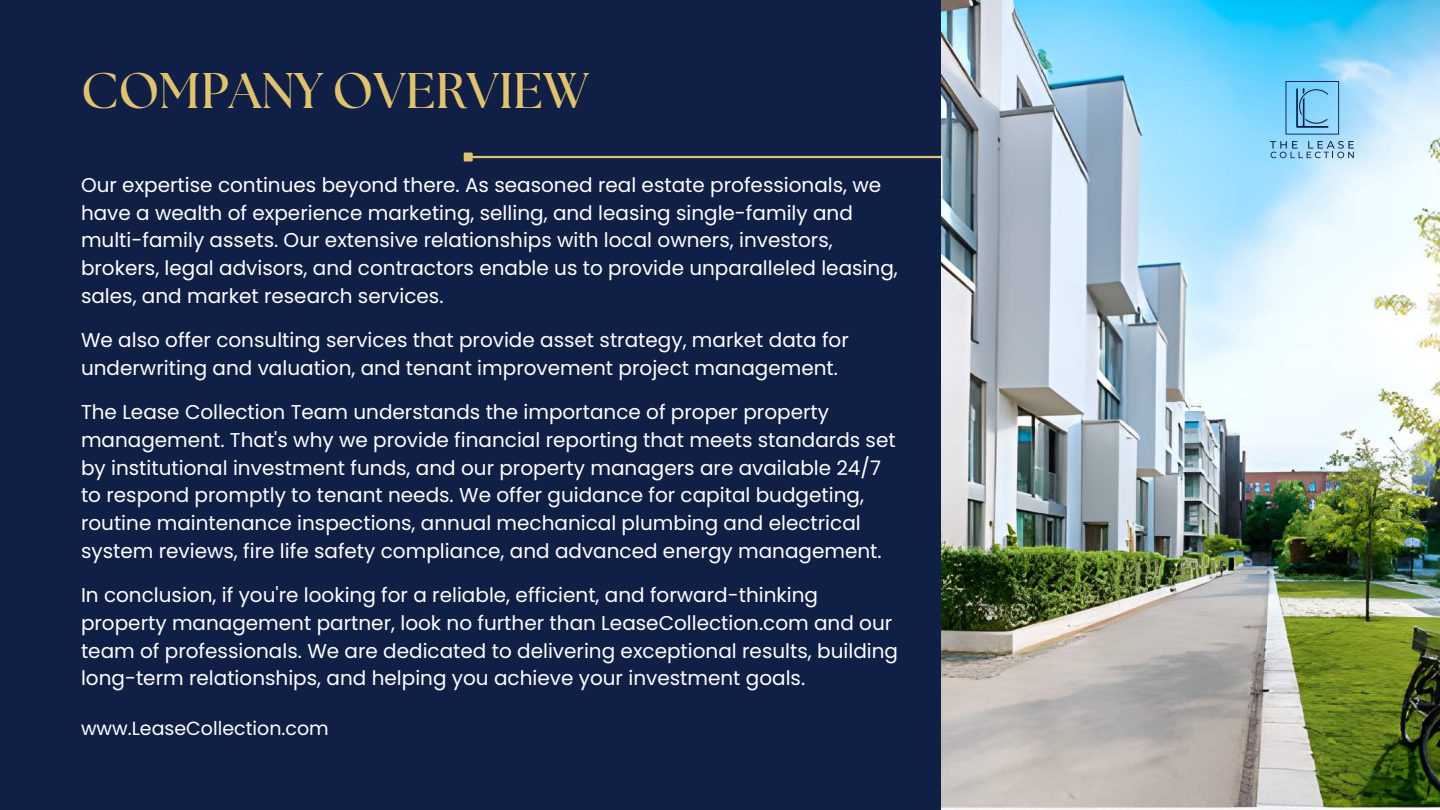
<style>
.page{position:relative;width:1440px;height:810px;background:#0f1f46}
.page>*{position:absolute;margin:0;border:0;box-sizing:border-box;transform-origin:0 0}
.t1{font:700 50px "The Seasons";color:#e3c369}
.t2{font:20px/27.8px "Poppins";color:#fff}
.t3{font:19px "Poppins";color:#fff}
</style>
<div class="page">
<hr style="left:473px;top:156px;width:571px;height:2px;background:#e3c369">
<div style="left:465px;top:154px;width:7px;height:6px;background:#e3c369"></div>
<div style="left:464px;top:153px;width:9px;height:9px;border:2px solid #e3c369"></div>
<img style="left:941px;top:0;width:499px;height:810px">
<svg style="left:1286px;top:81px;width:53px;height:54px;background:#74bbe2"></svg>
<svg style="left:1270px;top:141px;width:84px;height:17px"></svg>
<h1 class="t1" style="left:81px;top:68px;width:510px">COMPANY OVERVIEW</h1>
<p class="t2" style="left:81px;top:171px;width:818px">Our expertise continues beyond there. As seasoned real estate professionals, we have a wealth of experience marketing, selling, and leasing single-family and multi-family assets. Our extensive relationships with local owners, investors, brokers, legal advisors, and contractors enable us to provide unparalleled leasing, sales, and market research services.</p>
<p class="t2" style="left:81px;top:326px;width:769px">We also offer consulting services that provide asset strategy, market data for underwriting and valuation, and tenant improvement project management.</p>
<p class="t2" style="left:81px;top:398px;width:816px">The Lease Collection Team understands the importance of proper property management. That's why we provide financial reporting that meets standards set by institutional investment funds, and our property managers are available 24/7 to respond promptly to tenant needs. We offer guidance for capital budgeting, routine maintenance inspections, annual mechanical plumbing and electrical system reviews, fire life safety compliance, and advanced energy management.</p>
<p class="t2" style="left:81px;top:581px;width:819px">In conclusion, if you're looking for a reliable, efficient, and forward-thinking property management partner, look no further than LeaseCollection.com and our team of professionals. We are dedicated to delivering exceptional results, building long-term relationships, and helping you achieve your investment goals.</p>
<p class="t3" style="left:81px;top:715px;width:249px">www.LeaseCollection.com</p>
</div>
